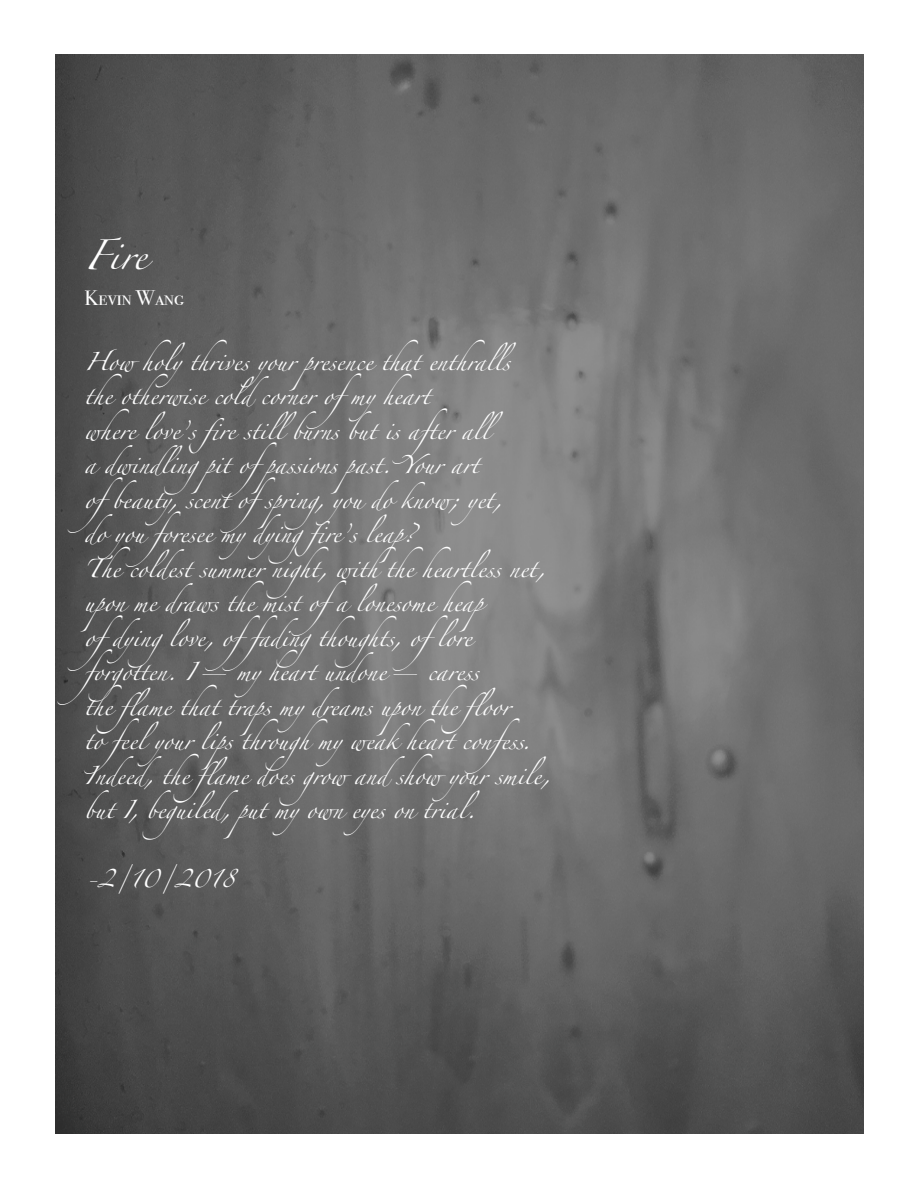
<style>
.page{position:relative;width:918px;height:1188px;background:#fff}
.page>*{position:absolute;margin:0;border:0;box-sizing:border-box;transform-origin:0 0}
.t1{font:27px "Zapfino";color:#fff}
.t2{font:21px "Bodoni Svty Two SCITCTT";color:#fff}
.t3{font:16.5px "Zapfino";color:#fff}
</style>
<div class="page">
<img style="left:56px;top:54px;width:808px;height:1080px">
<p class="t1" style="left:85px;top:244px;width:64px">Fire</p>
<p class="t2" style="left:85px;top:285px;width:101px">Kevin Wang</p>
<p class="t3" style="left:85px;top:355px;width:433px">How holythrives your presence that enthralls</p>
<p class="t3" style="left:85px;top:389px;width:347px">the otherwise coldcorner ofmyheart</p>
<p class="t3" style="left:85px;top:424px;width:420px">where love’s fire stillburns but is after all</p>
<p class="t3" style="left:85px;top:458px;width:396px">a dwindlingpit ofpassions past. Your art</p>
<p class="t3" style="left:85px;top:493px;width:419px">ofbeauty, scent ofspring, you do know; yet,</p>
<p class="t3" style="left:85px;top:527px;width:339px">do you foresee mydyingfire’s leap?</p>
<p class="t3" style="left:85px;top:562px;width:462px">The coldest summer night, withthe heartless net,</p>
<p class="t3" style="left:85px;top:596px;width:419px">upon me draws the mist ofa lonesome heap</p>
<p class="t3" style="left:85px;top:631px;width:392px">ofdyinglove, offadingthoughts, oflore</p>
<p class="t3" style="left:85px;top:665px;width:396px">forgotten. I—myheart undone—caress</p>
<p class="t3" style="left:85px;top:700px;width:436px">the flame that traps mydreams upon the floor</p>
<p class="t3" style="left:85px;top:734px;width:463px">to feelyour lips throughmyweakheart confess.</p>
<p class="t3" style="left:85px;top:769px;width:467px">Indeed, the flame does grow andshow your smile,</p>
<p class="t3" style="left:85px;top:803px;width:396px">but I, beguiled, put myown eyes on trial.</p>
<p class="t3" style="left:85px;top:872px;width:152px">-2/10/2018</p>
</div>
